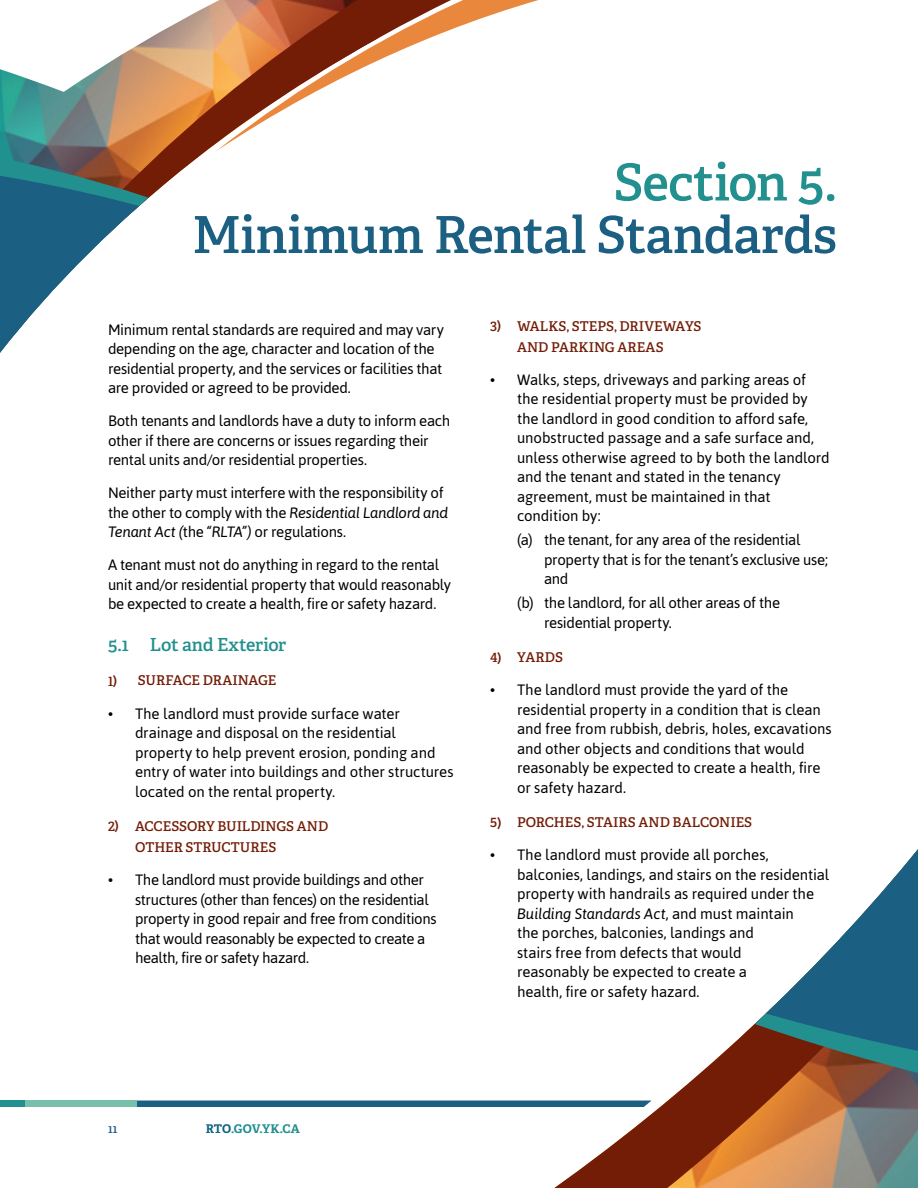
<style>
.page{position:relative;width:918px;height:1188px;background:#fff}
.page>*{position:absolute;margin:0;border:0;box-sizing:border-box;transform-origin:0 0}
.t1{font:600 51px "Adelle";letter-spacing:-.015em;color:#1b5f82}
.t2{font:600 51px "Adelle";letter-spacing:-.02em;color:#22908f}
.t3{font:600 18px "Adelle";letter-spacing:-.015em;color:#22908f}
.t4{font:15px/19.5px "Asap";letter-spacing:-.01em;color:#000}
.t5{font:15px/19.5px "Asap";letter-spacing:-.03em;color:#000}
.t6{font:600 13.5px/21px "Adelle";letter-spacing:-.005em;color:#731d06}
.t7{font:700 12px "Adelle";letter-spacing:.005em;color:#22908f}
.t8{font:600 12px "Adelle";color:#1b5f82}
.s1{font-style:italic}
.s2{color:#126382}
</style>
<div class="page">
<svg style="left:554px;top:1140px;width:364px;height:48px;background:#ac7958"></svg>
<svg style="left:535px;top:1097px;width:383px;height:43px"></svg>
<svg style="left:672px;top:849px;width:246px;height:248px"></svg>
<div style="left:0;top:1101px;width:25px;height:6px;background:#22908f"></div>
<div style="left:136px;top:1101px;width:516px;height:6px;background:#1b5f82"></div>
<div style="left:25px;top:1101px;width:111px;height:6px;background:#78c0ac"></div>
<svg style="left:0;top:2px;width:215px;height:121px"></svg>
<svg style="left:0;top:123px;width:215px;height:31px;background:#85725a"></svg>
<svg style="left:0;top:154px;width:202px;height:199px"></svg>
<svg style="left:215px;top:0;width:323px;height:151px"></svg>
<h1 class="t2" style="left:614px;top:151px;width:225px">Section 5.</h1>
<h1 class="t1" style="left:192px;top:203px;width:646px">Minimum Rental Standards</h1>
<p class="t4" style="left:108px;top:319px;width:337px">Minimum rental standards are required and may vary depending on the age, character and location of the residential property, and the services or facilities that are provided or agreed to be provided.</p>
<p class="t4" style="left:108px;top:411px;width:344px">Both tenants and landlords have a duty to inform each other if there are concerns or issues regarding their rental units and/or residential properties.</p>
<p class="t4" style="left:108px;top:483px;width:342px">Neither party must interfere with the responsibility of the other to comply with the <span class="s1">Residential Landlord and<br>Tenant Act (</span>the <span class="s1">“RLTA”)</span> or regulations.</p>
<p class="t4" style="left:108px;top:555px;width:345px">A tenant must not do anything in regard to the rental unit and/or residential property that would reasonably be expected to create a health, fire or safety hazard.</p>
<p class="t3" style="left:108px;top:634px;width:180px">5.1 Lot and Exterior</p>
<p class="t6" style="left:108px;top:670px;width:170px">1) SURFACE DRAINAGE</p>
<p class="t4" style="left:135px;top:703px;width:320px;text-indent:-27px">• The landlord must provide surface water drainage and disposal on the residential property to help prevent erosion, ponding and entry of water into buildings and other structures located on the rental property.</p>
<p class="t6" style="left:135px;top:816px;width:195px;text-indent:-27px">2) ACCESSORY BUILDINGS AND<br>OTHER STRUCTURES</p>
<p class="t5" style="left:135px;top:870px;width:303px;text-indent:-27px">• The landlord must provide buildings and other structures (other than fences) on the residential property in good repair and free from conditions that would reasonably be expected to create a health, fire or safety hazard.</p>
<p class="t6" style="left:517px;top:316px;width:186px;text-indent:-27px">3) WALKS, STEPS, DRIVEWAYS<br>AND PARKING AREAS</p>
<p class="t4" style="left:517px;top:369px;width:314px;text-indent:-27px">• Walks, steps, driveways and parking areas of the residential property must be provided by the landlord in good condition to afford safe, unobstructed passage and a safe surface and, unless otherwise agreed to by both the landlord and the tenant and stated in the tenancy agreement, must be maintained in that condition by:</p>
<p class="t4" style="left:544px;top:530px;width:285px;text-indent:-27px">(a) the tenant, for any area of the residential property that is for the tenant’s exclusive use; and</p>
<p class="t4" style="left:544px;top:593px;width:238px;text-indent:-27px">(b) the landlord, for all other areas of the residential property.</p>
<p class="t6" style="left:490px;top:647px;width:74px">4) YARDS</p>
<p class="t4" style="left:517px;top:680px;width:316px;text-indent:-27px">• The landlord must provide the yard of the residential property in a condition that is clean and free from rubbish, debris, holes, excavations and other objects and conditions that would reasonably be expected to create a health, fire or safety hazard.</p>
<p class="t6" style="left:490px;top:812px;width:264px">5) PORCHES, STAIRS AND BALCONIES</p>
<p class="t4" style="left:517px;top:845px;width:314px;text-indent:-27px">• The landlord must provide all porches, balconies, landings, and stairs on the residential property with handrails as required under the <span class="s1">Building Standards Act</span>, and must maintain<br>the porches, balconies, landings and<br>stairs free from defects that would<br>reasonably be expected to create a<br>health, fire or safety hazard.</p>
<p class="t8" style="left:108px;top:1121px;width:11px">11</p>
<p class="t7" style="left:206px;top:1120px;width:96px"><span class="s2">RTO</span>.GOV.YK.CA</p>
</div>
